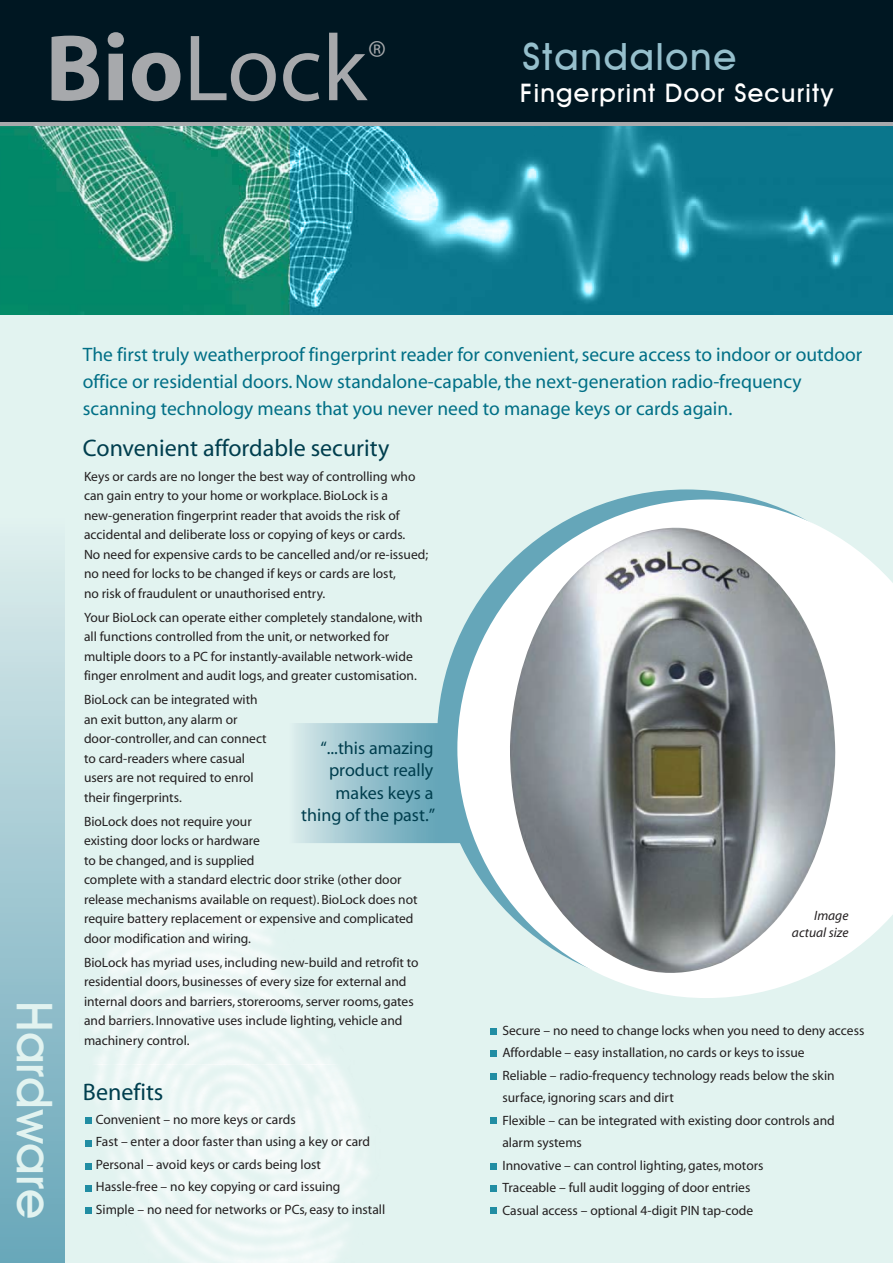
<style>
.page{position:relative;width:893px;height:1263px;background:#e2f3f0}
.page>*{position:absolute;margin:0;border:0;box-sizing:border-box;transform-origin:0 0}
.t1{font:500 49.35px "Avant Garde IT Cby BT";color:#e2f3f0}
.t2{font:500 37.5px "Avant Garde IT Cby BT";letter-spacing:.05em;color:#95bfcc}
.t3{font:35.1px "Myriad";color:#a7a9ac}
.t4{font:500 25.5px "Avant Garde IT Cby BT";letter-spacing:.05em;color:#fff}
.t5{font:24px "Myriad";color:#003e4e}
.t6{font:19.5px/27px "Myriad";color:#006f86}
.t7{font:18px/22.5px "Myriad";color:#003e4e;text-align:right}
.t8{font:13.5px/19.5px "Myriad";color:#231f20}
.t9{font:italic 13.5px/16.5px "Myriad";color:#231f20;text-align:right}
</style>
<div class="page">
<img style="left:64px;top:731px;width:433px;height:532px">
<div style="left:0;top:511px;width:64px;height:752px;background:linear-gradient(to bottom,#deeeed,#67a5b8)"></div>
<svg style="left:437px;top:489px;width:318px;height:499px"></svg>
<svg style="left:457px;top:499px;width:436px;height:499px;fill:#fff"></svg>
<img style="left:0;top:125px;width:290px;height:190px">
<div style="left:85px;top:1117px;width:7px;height:7px;background:#218da3"></div>
<div style="left:85px;top:1140px;width:7px;height:6px;background:#218da3"></div>
<div style="left:85px;top:1163px;width:7px;height:6px;background:#218da3"></div>
<div style="left:85px;top:1185px;width:7px;height:6px;background:#218da3"></div>
<div style="left:85px;top:1207px;width:7px;height:7px;background:#218da3"></div>
<div style="left:490px;top:1117px;width:7px;height:7px;background:#218da3"></div>
<div style="left:490px;top:1073px;width:7px;height:6px;background:#218da3"></div>
<div style="left:490px;top:1050px;width:7px;height:7px;background:#218da3"></div>
<div style="left:490px;top:1028px;width:7px;height:6px;background:#218da3"></div>
<div style="left:490px;top:1163px;width:7px;height:6px;background:#218da3"></div>
<div style="left:490px;top:1185px;width:7px;height:6px;background:#218da3"></div>
<div style="left:490px;top:1207px;width:7px;height:7px;background:#218da3"></div>
<img style="left:508px;top:525px;width:330px;height:451px">
<svg style="left:290px;top:125px;width:603px;height:190px;background:#1a8499"></svg>
<hr style="left:0;top:122px;width:893px;height:3px;background:#a7a9ac">
<svg style="left:287px;top:723px;width:178px;height:120px;background:#97c3ce"></svg>
<div style="left:0;top:0;width:893px;height:122px;background:#001722"></div>
<svg style="left:52px;top:36px;width:47px;height:65px"></svg>
<svg style="left:108px;top:32px;width:16px;height:68px"></svg>
<svg style="left:132px;top:53px;width:48px;height:48px"></svg>
<svg style="left:191px;top:36px;width:85px;height:65px"></svg>
<svg style="left:283px;top:53px;width:36px;height:48px"></svg>
<svg style="left:329px;top:33px;width:39px;height:67px"></svg>
<h3 class="t3" style="left:368px;top:35px;width:19px">®</h3>
<h2 class="t2" style="left:522px;top:33px;width:215px">Standalone</h2>
<h3 class="t4" style="left:520px;top:78px;width:315px">Fingerprint Door Security</h3>
<h1 class="t1" style="left:64px;top:1001px;width:220px;rotate:90deg">Hardware</h1>
<p class="t6" style="left:83px;top:342px;width:781px">The first truly weatherproof fingerprint reader for convenient, secure access to indoor or outdoor office or residential doors. Now standalone-capable, the next-generation radio-frequency scanning technology means that you never need to manage keys or cards again.</p>
<h3 class="t5" style="left:83px;top:436px;width:308px">Convenient affordable security</h3>
<p class="t8" style="left:84px;top:467px;width:346px">Keys or cards are no longer the best way of controlling who can gain entry to your home or workplace. BioLock is a new-generation fingerprint reader that avoids the risk of accidental and deliberate loss or copying of keys or cards.<br>No need for expensive cards to be cancelled and/or re-issued; no need for locks to be changed if keys or cards are lost,<br>no risk of fraudulent or unauthorised entry.</p>
<p class="t8" style="left:84px;top:608px;width:340px">Your BioLock can operate either completely standalone, with all functions controlled from the unit, or networked for multiple doors to a PC for instantly-available network-wide finger enrolment and audit logs, and greater customisation.</p>
<p class="t8" style="left:84px;top:690px;width:184px">BioLock can be integrated with an exit button, any alarm or door-controller, and can connect to card-readers where casual users are not required to enrol their fingerprints.</p>
<p class="t8" style="left:84px;top:812px;width:335px">BioLock does not require your<br>existing door locks or hardware<br>to be changed, and is supplied<br>complete with a standard electric door strike (other door release mechanisms available on request). BioLock does not require battery replacement or expensive and complicated door modification and wiring.</p>
<p class="t8" style="left:84px;top:953px;width:336px">BioLock has myriad uses, including new-build and retrofit to residential doors, businesses of every size for external and internal doors and barriers, storerooms, server rooms, gates and barriers. Innovative uses include lighting, vehicle and machinery control.</p>
<h3 class="t7" style="left:301px;top:737px;width:135px">“...this amazing product really makes keys a thing of the past.”</h3>
<h3 class="t5" style="left:83px;top:1080px;width:82px">Benefits</h3>
<p class="t8" style="left:96px;top:1109px;width:291px;line-height:22.5px">Convenient – no more keys or cards<br>Fast – enter a door faster than using a key or card Personal – avoid keys or cards being lost Hassle-free – no key copying or card issuing<br>Simple – no need for networks or PCs, easy to install</p>
<p class="t9" style="left:792px;top:908px;width:58px">Image actual size</p>
<p class="t8" style="left:502px;top:1019px;width:363px;line-height:22.5px">Secure – no need to change locks when you need to deny access Affordable – easy installation, no cards or keys to issue<br>Reliable – radio-frequency technology reads below the skin surface, ignoring scars and dirt<br>Flexible – can be integrated with existing door controls and alarm systems<br>Innovative – can control lighting, gates, motors<br>Traceable – full audit logging of door entries<br>Casual access – optional 4-digit PIN tap-code</p>
</div>
